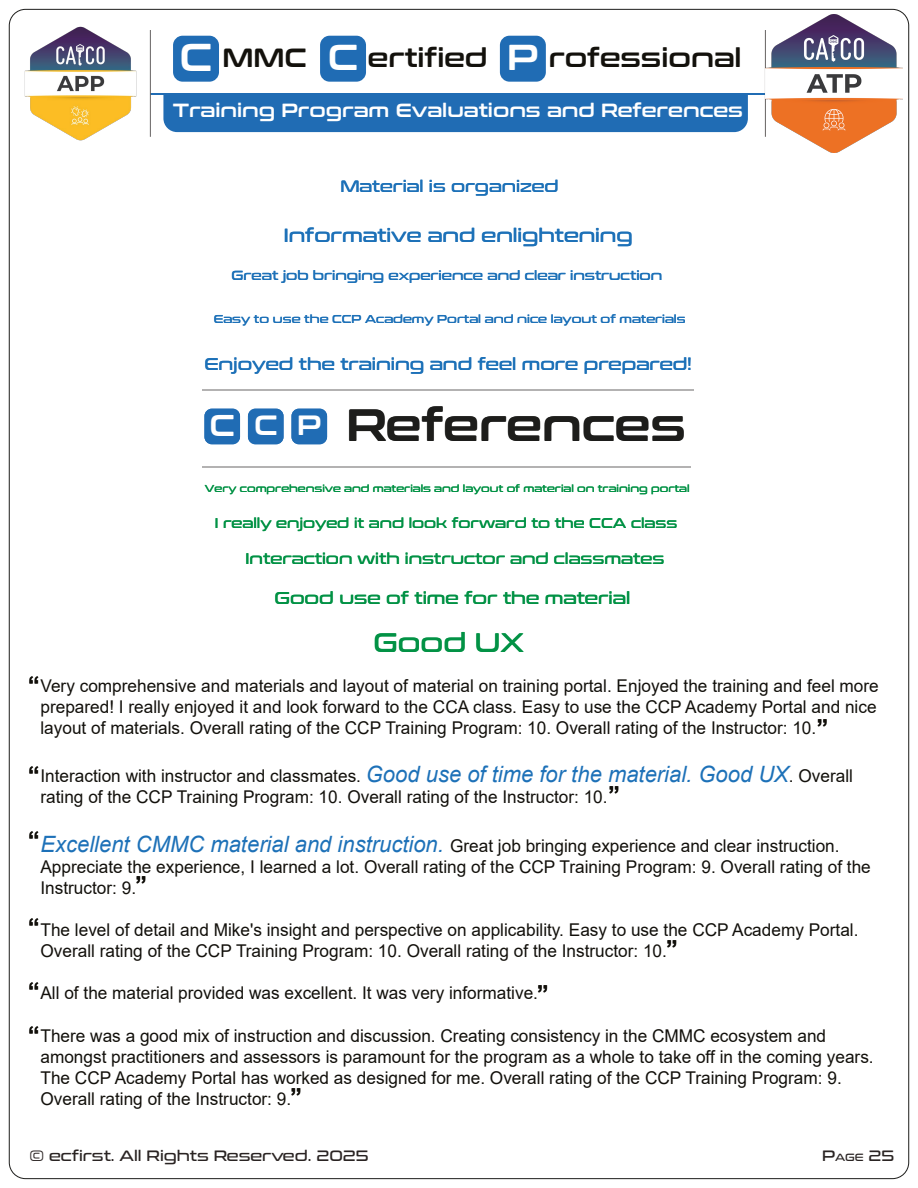
<style>
.page{position:relative;width:918px;height:1188px;background:#fff}
.page>*{position:absolute;margin:0;border:0;box-sizing:border-box;transform-origin:0 0}
.t1{font:600 45px "Conthrax";color:#1d1d1b}
.t2{font:600 36px "Conthrax";color:#fff}
.t3{font:26.7px "Conthrax";color:#029245}
.t4{font:600 26.4px "Conthrax";color:#13110c}
.t5{font:700 23.4px "Arial";color:#12100b}
.t6{font:600 19.05px "Conthrax";color:#fff}
.t7{font:19.05px "Conthrax";color:#1d71b8}
.t8{font:17.55px/21.1px "Arial";color:#12100b}
.t9{font:17.1px "Conthrax";color:#029245}
.t10{font:16.95px "Conthrax";color:#1d71b8}
.t11{font:16.35px "Conthrax";color:#1d71b8}
.t12{font:15.45px "Conthrax";color:#029245}
.t13{font:15px "Conthrax";color:#2a2423}
.t14{font:14.1px "Conthrax";color:#029245}
.t15{font:13.2px "Conthrax";color:#1d71b8}
.t16{font:11.4px "Conthrax";color:#1d71b8}
.t17{font:10.05px "Conthrax";color:#029245}
.s1{font-size:38.85px;color:#fff}
.s2{font-size:30.15px;color:#fff}
.s3{font-size:27.9px;color:#fff}
.s4{font-style:italic;font-size:22.5px;color:#1d71b8}
.s5{font-size:10.5px}
</style>
<div class="page">
<div style="left:173px;top:36px;width:46px;height:46px;background:#206cb4;border-radius:10px"></div>
<div style="left:320px;top:36px;width:46px;height:46px;background:#206cb4;border-radius:10px"></div>
<div style="left:500px;top:36px;width:46px;height:46px;background:#206cb4;border-radius:10px"></div>
<hr style="left:150px;top:93px;width:615px;height:2px;background:#206cb4">
<hr style="left:765px;top:30px;width:1px;height:107px;background:#666362">
<hr style="left:150px;top:30px;width:1px;height:107px;background:#666362">
<div style="left:163px;top:95px;width:585px;height:37px;background:#206cb4"></div>
<img style="left:766px;top:14px;width:136px;height:139px">
<img style="left:24px;top:26px;width:113px;height:115px">
<hr style="left:202px;top:466px;width:488px;height:1px;background:#b3b2b2">
<hr style="left:202px;top:389px;width:492px;height:1px;background:#b3b2b2">
<div style="left:204px;top:409px;width:36px;height:35px;background:#206cb4;border-radius:7px"></div>
<div style="left:248px;top:409px;width:36px;height:35px;background:#206cb4;border-radius:7px"></div>
<div style="left:292px;top:409px;width:35px;height:35px;background:#206cb4;border-radius:7px"></div>
<h3 class="t4" style="left:180px;top:37px;width:129px"><span class="s1">C</span> MMC</h3>
<h3 class="t4" style="left:368px;top:37px;width:121px">ertified</h3>
<h3 class="t4" style="left:549px;top:37px;width:194px">rofessional</h3>
<h2 class="t2" style="left:328px;top:30px;width:32px">C</h2>
<h2 class="t2" style="left:507px;top:30px;width:33px">P</h2>
<p class="t6" style="left:173px;top:96px;width:572px">Training Program Evaluations and References</p>
<p class="t11" style="left:340px;top:173px;width:220px">Material is organized</p>
<p class="t7" style="left:284px;top:221px;width:350px">Informative and enlightening</p>
<p class="t15" style="left:232px;top:265px;width:432px">Great job bringing experience and clear instruction</p>
<p class="t15" style="left:389px;top:265px;width:12px">e</p>
<p class="t16" style="left:214px;top:310px;width:473px">Easy to use the CCP Academy Portal and nice layout of materials</p>
<p class="t10" style="left:204px;top:351px;width:489px">Enjoyed the training and feel more prepared!</p>
<h1 class="t1" style="left:210px;top:391px;width:478px"><span class="s2">C</span> <span class="s3">C P</span> References</h1>
<p class="t17" style="left:205px;top:481px;width:486px">Very comprehensive and materials and layout of material on training portal</p>
<p class="t17" style="left:298px;top:481px;width:9px">e</p>
<p class="t14" style="left:215px;top:512px;width:464px">I really enjoyed it and look forward to the CCA class</p>
<p class="t12" style="left:246px;top:547px;width:420px">Interaction with instructor and classmates</p>
<p class="t9" style="left:274px;top:585px;width:357px">Good use of time for the material</p>
<h3 class="t3" style="left:373px;top:622px;width:152px">Good UX</h3>
<h3 class="t5" style="left:28px;top:668px;width:13px">“</h3>
<p class="t8" style="left:41px;top:675px;width:840px">Very comprehensive and materials and layout of material on training portal. Enjoyed the training and feel more prepared! I really enjoyed it and look forward to the CCA class. Easy to use the CCP Academy Portal and nice layout of materials. Overall rating of the CCP Training Program: 10. Overall rating of the Instructor: 10.</p>
<p class="t8" style="left:40px;top:765px;width:814px">Interaction with instructor and classmates. <span class="s4">Good use of time for the material. Good UX</span>. Overall rating of the CCP Training Program: 10. Overall rating of the Instructor: 10.</p>
<p class="t8" style="left:41px;top:835px;width:832px"><span class="s4">Excellent CMMC material and instruction.</span> Great job bringing experience and clear instruction.<br>Appreciate the experience, I learned a lot. Overall rating of the CCP Training Program: 9. Overall rating of the<br>Instructor: 9.</p>
<p class="t8" style="left:41px;top:919px;width:820px">The level of detail and Mike's insight and perspective on applicability. Easy to use the CCP Academy Portal.<br>Overall rating of the CCP Training Program: 10. Overall rating of the Instructor: 10.</p>
<p class="t8" style="left:41px;top:983px;width:499px">All of the material provided was excellent. It was very informative.</p>
<p class="t8" style="left:41px;top:1025px;width:835px">There was a good mix of instruction and discussion. Creating consistency in the CMMC ecosystem and amongst practitioners and assessors is paramount for the program as a whole to take off in the coming years.<br>The CCP Academy Portal has worked as designed for me. Overall rating of the CCP Training Program: 9.<br>Overall rating of the Instructor: 9.</p>
<h3 class="t5" style="left:817px;top:711px;width:13px">”</h3>
<h3 class="t5" style="left:28px;top:758px;width:13px">“</h3>
<h3 class="t5" style="left:608px;top:779px;width:13px">”</h3>
<h3 class="t5" style="left:28px;top:824px;width:13px">“</h3>
<h3 class="t5" style="left:136px;top:868px;width:13px">”</h3>
<h3 class="t5" style="left:28px;top:910px;width:13px">“</h3>
<h3 class="t5" style="left:666px;top:933px;width:13px">”</h3>
<h3 class="t5" style="left:28px;top:974px;width:13px">“</h3>
<h3 class="t5" style="left:537px;top:978px;width:13px">”</h3>
<h3 class="t5" style="left:28px;top:1018px;width:13px">“</h3>
<h3 class="t5" style="left:291px;top:1080px;width:13px">”</h3>
<p class="t13" style="left:29px;top:1144px;width:341px">© ecfirst. All Rights Reserved. 2025</p>
<p class="t13" style="left:822px;top:1144px;width:74px">P<span class="s5">AGE</span> 25</p>
</div>
